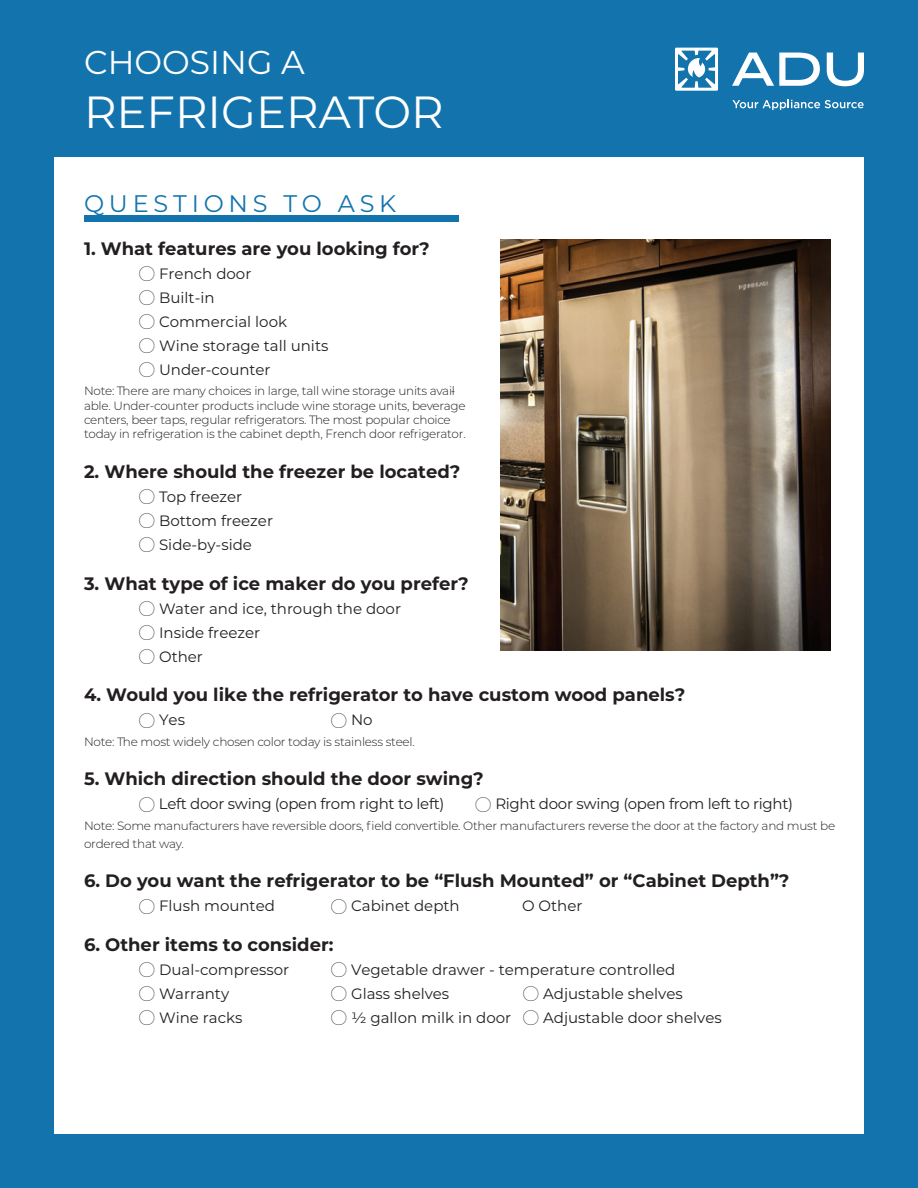
<style>
.page{position:relative;width:918px;height:1188px;background:#1374ad}
.page>*{position:absolute;margin:0;border:0;box-sizing:border-box;transform-origin:0 0}
.t1{font:45px "Montserrat";color:#fff}
.t2{font:33px "Montserrat";color:#fff}
.t3{font:24px "Montserrat";letter-spacing:.2em;color:#1374ad}
.t4{font:700 18px "Montserrat";color:#231f20}
.t5{font:15px/24px "Montserrat";color:#231f20}
.t6{font:15px "Montserrat";letter-spacing:-.02em;color:#231f20}
.t7{font:300 12px/14.4px "Montserrat";letter-spacing:-.02em;color:#231f20}
.s1{font-weight:100;font-size:21px}
</style>
<div class="page">
<div style="left:54px;top:158px;width:810px;height:976px;background:#fff"></div>
<div style="left:84px;top:216px;width:375px;height:6px;background:#1374ad"></div>
<img style="left:500px;top:240px;width:331px;height:410px">
<svg style="left:732px;top:100px;width:132px;height:10px"></svg>
<svg style="left:732px;top:53px;width:88px;height:33px"></svg>
<svg style="left:827px;top:53px;width:37px;height:33px"></svg>
<svg style="left:675px;top:48px;width:43px;height:43px"></svg>
<p class="t2" style="left:84px;top:39px;width:222px">CHOOSING A</p>
<p class="t1" style="left:84px;top:81px;width:361px">REFRIGERATOR</p>
<p class="t3" style="left:84px;top:187px;width:314px">QUESTIONS TO ASK</p>
<p class="t4" style="left:84px;top:236px;width:347px">1. What features are you looking for?</p>
<p class="t5" style="left:138px;top:261px;width:192px"><span class="s1">O</span> French door<br><span class="s1">O</span> Built-in<br><span class="s1">O</span> Commercial look<br><span class="s1">O</span> Wine storage tall units<br><span class="s1">O</span> Under-counter</p>
<p class="t7" style="left:84px;top:383px;width:383px">Note: There are many choices in large, tall wine storage units avai-l able. Under-counter products include wine storage units, beverage centers, beer taps, regular refrigerators. The most popular choice today in refrigeration is the cabinet depth, French door refrigerator.</p>
<p class="t4" style="left:84px;top:459px;width:378px">2. Where should the freezer be located?</p>
<p class="t5" style="left:138px;top:484px;width:137px"><span class="s1">O</span> Top freezer<br><span class="s1">O</span> Bottom freezer<br><span class="s1">O</span> Side-by-side</p>
<p class="t4" style="left:84px;top:570px;width:386px">3. What type of ice maker do you prefer?</p>
<p class="t5" style="left:138px;top:596px;width:265px"><span class="s1">O</span> Water and ice, through the door<br><span class="s1">O</span> Inside freezer<br><span class="s1">O</span> Other</p>
<p class="t4" style="left:84px;top:682px;width:603px">4. Would you like the refrigerator to have custom wood panels?</p>
<p class="t5" style="left:138px;top:707px;width:49px"><span class="s1">O</span> Yes</p>
<p class="t5" style="left:330px;top:707px;width:44px"><span class="s1">O</span> No</p>
<p class="t7" style="left:84px;top:734px;width:332px">Note: The most widely chosen color today is stainless steel.</p>
<p class="t4" style="left:84px;top:766px;width:401px">5. Which direction should the door swing?</p>
<p class="t6" style="left:138px;top:794px;width:308px"><span class="s1">O</span> Left door swing (open from right to left)</p>
<p class="t6" style="left:475px;top:794px;width:320px"><span class="s1">O</span> Right door swing (open from left to right)</p>
<p class="t7" style="left:84px;top:816px;width:753px;line-height:18px">Note: Some manufacturers have reversible doors, field convertible. Other manufacturers reverse the door at the factory and must be ordered that way.</p>
<p class="t4" style="left:84px;top:868px;width:707px">6. Do you want the refrigerator to be “Flush Mounted” or “Cabinet Depth”?</p>
<p class="t5" style="left:138px;top:893px;width:138px"><span class="s1">O</span> Flush mounted</p>
<p class="t5" style="left:330px;top:893px;width:131px"><span class="s1">O</span> Cabinet depth</p>
<p class="t5" style="left:522px;top:893px;width:62px">O Other</p>
<p class="t4" style="left:84px;top:932px;width:251px">6. Other items to consider:</p>
<p class="t5" style="left:138px;top:957px;width:153px"><span class="s1">O</span> Dual-compressor</p>
<p class="t5" style="left:330px;top:957px;width:347px"><span class="s1">O</span> Vegetable drawer - temperature controlled</p>
<p class="t5" style="left:138px;top:981px;width:93px"><span class="s1">O</span> Warranty</p>
<p class="t5" style="left:330px;top:981px;width:121px"><span class="s1">O</span> Glass shelves</p>
<p class="t5" style="left:522px;top:981px;width:162px"><span class="s1">O</span> Adjustable shelves</p>
<p class="t5" style="left:138px;top:1005px;width:106px"><span class="s1">O</span> Wine racks</p>
<p class="t5" style="left:330px;top:1005px;width:393px"><span class="s1">O</span> ½ gallon milk in door <span class="s1">O</span> Adjustable door shelves</p>
</div>
